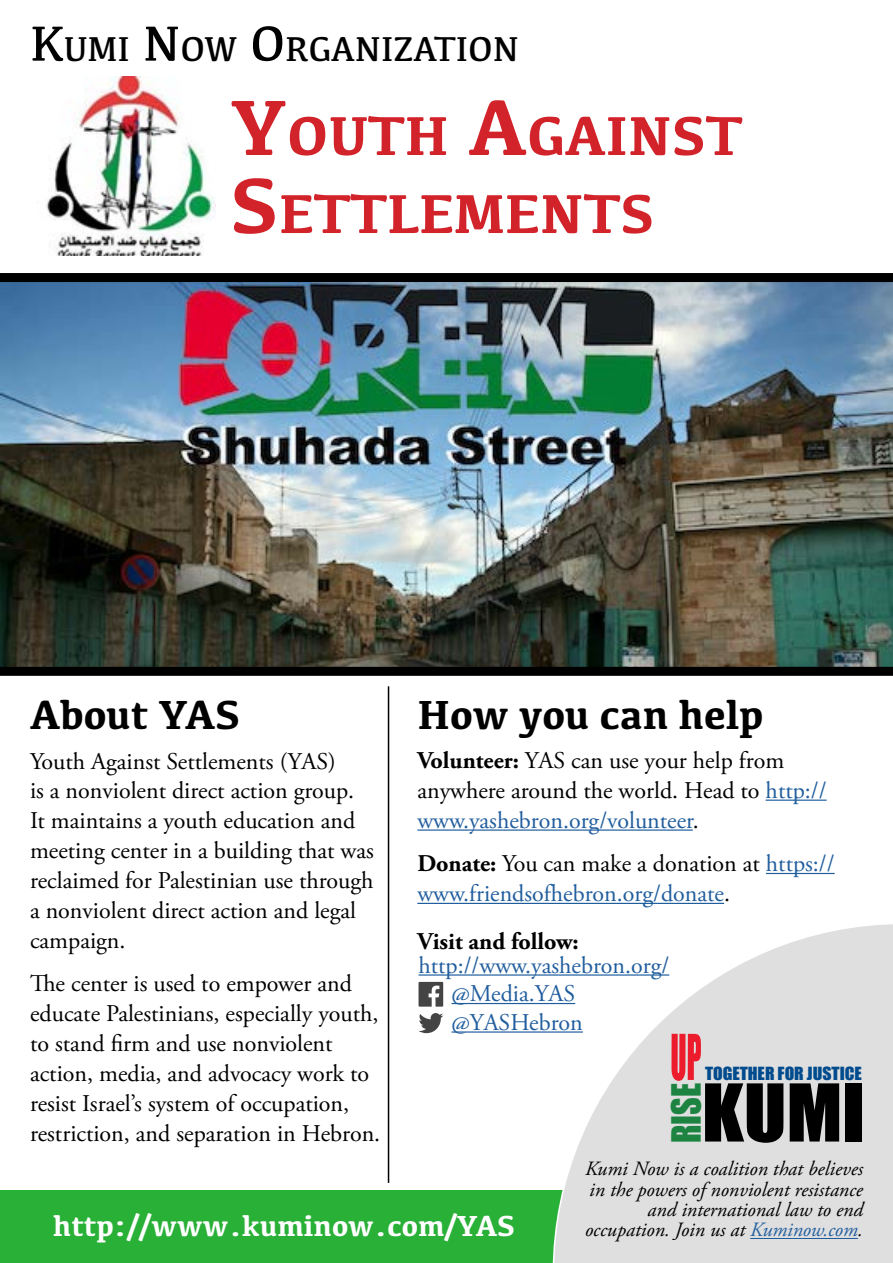
<style>
.page{position:relative;width:893px;height:1263px;background:#fff}
.page>*{position:absolute;margin:0;border:0;box-sizing:border-box;transform-origin:0 0}
.t1{font:73.5px "Impact";color:#000;scale:1.06 1}
.t2{font:700 56.7px/78px "Kefa";color:#d2232a}
.t3{font:700 42px "Kefa";color:#000}
.t4{font:37.05px "Impact";color:#1c8341;scale:.92 1}
.t5{font:35.7px "Kefa";color:#000}
.t6{font:700 30px "Kefa";color:#fff}
.t7{font:24px/29.8px "Adobe Garamond Pro";color:#000}
.t8{font:24px/28.5px "Adobe Garamond Pro";color:#215e9e}
.t9{font:700 24px "Adobe Garamond Pro";color:#000}
.t10{font:italic 20.25px/20.4px "Adobe Garamond Pro";color:#000;text-align:right}
.t11{font:16.65px "Impact";color:#004b8d;scale:1.06 1}
.s1{font-size:51px}
.s2{font-size:81px}
.s3{font-weight:700}
.s4{color:#215e9e}
.s5{font-weight:700;color:#000}
.s6{color:#000}
</style>
<div class="page">
<img style="left:0;top:282px;width:893px;height:385px">
<hr style="left:388px;top:686px;width:1px;height:497px;background:#000">
<div style="left:0;top:1191px;width:893px;height:72px;background:#29b037"></div>
<hr style="left:766px;top:799px;width:61px;height:2px;background:#215e9e">
<hr style="left:417px;top:829px;width:276px;height:2px;background:#215e9e">
<hr style="left:766px;top:873px;width:69px;height:1px;background:#215e9e">
<hr style="left:417px;top:903px;width:307px;height:1px;background:#215e9e">
<div style="left:0;top:667px;width:893px;height:9px;background:#000"></div>
<hr style="left:418px;top:974px;width:251px;height:2px;background:#215e9e">
<hr style="left:452px;top:1003px;width:123px;height:1px;background:#215e9e">
<hr style="left:452px;top:1031px;width:131px;height:2px;background:#215e9e">
<svg style="left:419px;top:1013px;width:24px;height:20px"></svg>
<svg style="left:418px;top:982px;width:25px;height:25px"></svg>
<div style="left:0;top:273px;width:893px;height:9px;background:#000"></div>
<img style="left:46px;top:77px;width:169px;height:179px">
<svg style="left:553px;top:924px;width:340px;height:339px"></svg>
<svg style="left:671px;top:1034px;width:30px;height:47px"></svg>
<hr style="left:750px;top:1238px;width:108px;height:1px;background:#215e9e">
<h3 class="t5" style="left:30px;top:27px;width:487px"><span class="s1">K</span>UMI <span class="s1">N</span>OW <span class="s1">O</span> RGANIZATION</h3>
<h2 class="t2" style="left:230px;top:94px;width:514px"><span class="s2">Y</span>OUTH <span class="s2">A</span>GAINST<br><span class="s2">S</span>ETTLEMENTS</h2>
<h3 class="t3" style="left:30px;top:686px;width:212px">About YAS</h3>
<h3 class="t3" style="left:417px;top:687px;width:348px">How you can help</h3>
<p class="t7" style="left:417px;top:746px;width:411px"><span class="s3">Volunteer:</span> YAS can use your help from anywhere around the world. Head to <span class="s4">http:// www.yashebron.org/volunteer</span>.</p>
<p class="t8" style="left:417px;top:849px;width:419px;line-height:29.8px"><span class="s5">Donate:</span> <span class="s6">You can make a donation at</span> https:// www.friendsofhebron.org/donate<span class="s6">.</span></p>
<p class="t9" style="left:417px;top:927px;width:163px">Visit and follow:</p>
<p class="t7" style="left:30px;top:747px;width:345px">Youth Against Settlements (YAS)<br>is a nonviolent direct action group.<br>It maintains a youth education and meeting center in a building that was reclaimed for Palestinian use through a nonviolent direct action and legal campaign.</p>
<p class="t7" style="left:30px;top:970px;width:352px">The center is used to empower and educate Palestinians, especially youth, to stand firm and use nonviolent action, media, and advocacy work to resist Israel’s system of occupation, restriction, and separation in Hebron.</p>
<p class="t8" style="left:452px;top:951px;width:219px;text-indent:-33px">http://www.yashebron.org/ @Media.YAS @YASHebron</p>
<p class="t11" style="left:705px;top:1060px;width:150px">TOGETHER FOR JUSTICE</p>
<h3 class="t4" style="left:657px;top:1143px;width:67px;rotate:-90deg">RISE</h3>
<h1 class="t1" style="left:702px;top:1056px;width:155px">KUMI</h1>
<p class="t6" style="left:53px;top:1206px;width:463px">http://www.kuminow.com/YAS</p>
<p class="t10" style="left:585px;top:1159px;width:279px">Kumi Now is a coalition that believes in the powers of nonviolent resistance and international law to end occupation. Join us at <span class="s4">Kuminow.com</span>.</p>
</div>
